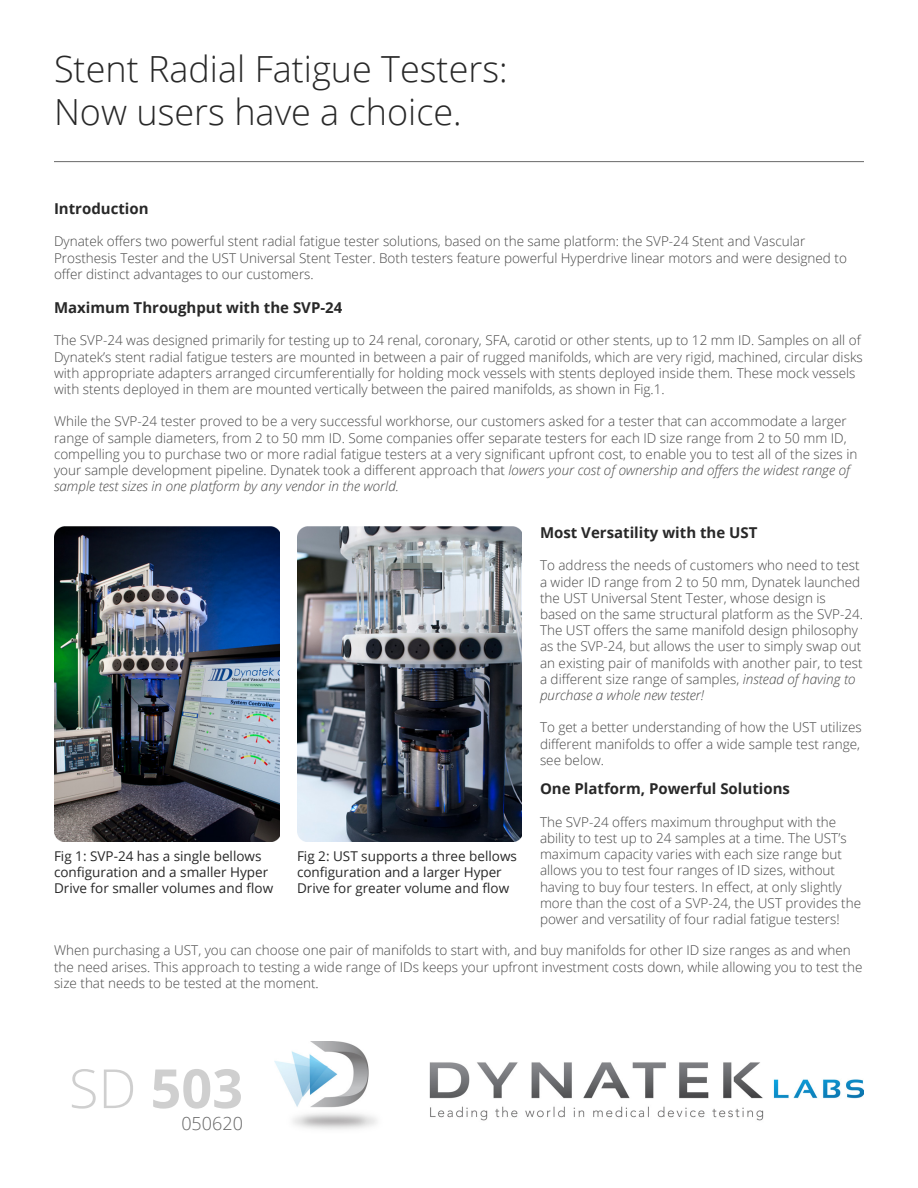
<style>
.page{position:relative;width:918px;height:1188px;background:#fff}
.page>*{position:absolute;margin:0;border:0;box-sizing:border-box;transform-origin:0 0}
.Open_Sans_Paragraph{font:700 54px "Open Sans";color:#cfcfcf}
.t1{font:300 36px/43.2px "Open Sans";color:#282828}
.Open_Sans_Paragraph-2{font:300 18px "Open Sans";color:#686868}
.t2{font:700 15px "Open Sans";color:#282828}
.Open_Sans_Paragragh{font:300 13.5px/16.2px "Open Sans";color:#464646}
.Open_Sans_Paragragh-2{font:13.5px/16.2px "Open Sans";color:#282828}
.s1{font-style:italic}
.s2{font-weight:300}
</style>
<div class="page">
<img style="left:275px;top:1042px;width:589px;height:88px">
<hr style="left:54px;top:161px;width:810px;height:1px;background:#686868">
<img style="left:55px;top:526px;width:225px;height:315px">
<img style="left:297px;top:526px;width:225px;height:315px">
<p class="t1" style="left:54px;top:46px;width:455px">Stent Radial Fatigue Testers:<br>Now users have a choice.</p>
<p class="t2" style="left:54px;top:198px;width:96px">Introduction</p>
<p class="Open_Sans_Paragragh" style="left:54px;top:233px;width:794px">Dynatek offers two powerful stent radial fatigue tester solutions, based on the same platform: the SVP-24 Stent and Vascular<br>Prosthesis Tester and the UST Universal Stent Tester. Both testers feature powerful Hyperdrive linear motors and were designed to offer distinct advantages to our customers.</p>
<p class="t2" style="left:54px;top:297px;width:290px">Maximum Throughput with the SVP-24</p>
<p class="Open_Sans_Paragragh" style="left:54px;top:332px;width:810px">The SVP-24 was designed primarily for testing up to 24 renal, coronary, SFA, carotid or other stents, up to 12 mm ID. Samples on all of Dynatek’s stent radial fatigue testers are mounted in between a pair of rugged manifolds, which are very rigid, machined, circular disks with appropriate adapters arranged circumferentially for holding mock vessels with stents deployed inside them. These mock vessels with stents deployed in them are mounted vertically between the paired manifolds, as shown in Fig.1.</p>
<p class="Open_Sans_Paragragh" style="left:54px;top:413px;width:805px">While the SVP-24 tester proved to be a very successful workhorse, our customers asked for a tester that can accommodate a larger range of sample diameters, from 2 to 50 mm ID. Some companies offer separate testers for each ID size range from 2 to 50 mm ID, compelling you to purchase two or more radial fatigue testers at a very significant upfront cost, to enable you to test all of the sizes in your sample development pipeline. Dynatek took a different approach that <span class="s1">lowers your cost of ownership and offers the widest range of sample test sizes in one platform by any vendor in the world.</span></p>
<p class="t2" style="left:540px;top:522px;width:219px">Most Versatility with the UST</p>
<p class="Open_Sans_Paragragh" style="left:540px;top:557px;width:325px">To address the needs of customers who need to test a wider ID range from 2 to 50 mm, Dynatek launched the UST Universal Stent Tester, whose design is based on the same structural platform as the SVP-24.<br>The UST offers the same manifold design philosophy as the SVP-24, but allows the user to simply swap out an existing pair of manifolds with another pair, to test a different size range of samples, <span class="s1">instead of having to purchase a whole new tester!</span></p>
<p class="Open_Sans_Paragragh" style="left:540px;top:719px;width:323px;text-align:justify">To get a better understanding of how the UST utilizes different manifolds to offer a wide sample test range, see below.</p>
<p class="t2" style="left:540px;top:778px;width:252px">One Platform, Powerful Solutions</p>
<p class="Open_Sans_Paragragh" style="left:540px;top:814px;width:323px">The SVP-24 offers maximum throughput with the ability to test up to 24 samples at a time. The UST’s maximum capacity varies with each size range but allows you to test four ranges of ID sizes, without having to buy four testers. In effect, at only slightly more than the cost of a SVP-24, the UST provides the power and versatility of four radial fatigue testers!</p>
<p class="Open_Sans_Paragragh" style="left:54px;top:942px;width:810px">When purchasing a UST, you can choose one pair of manifolds to start with, and buy manifolds for other ID size ranges as and when the need arises. This approach to testing a wide range of IDs keeps your upfront investment costs down, while allowing you to test the size that needs to be tested at the moment.</p>
<p class="Open_Sans_Paragragh-2" style="left:297px;top:847px;width:221px">Fig 2: UST supports a three bellows configuration and a larger Hyper<br>Drive for greater volume and flow</p>
<p class="Open_Sans_Paragragh-2" style="left:54px;top:847px;width:221px">Fig 1: SVP-24 has a single bellows configuration and a smaller Hyper<br>Drive for smaller volumes and flow</p>
<p class="Open_Sans_Paragraph" style="left:69px;top:1050px;width:176px"><span class="s2">SD</span> 503</p>
<p class="Open_Sans_Paragraph-2" style="left:181px;top:1111px;width:63px">050620</p>
</div>
